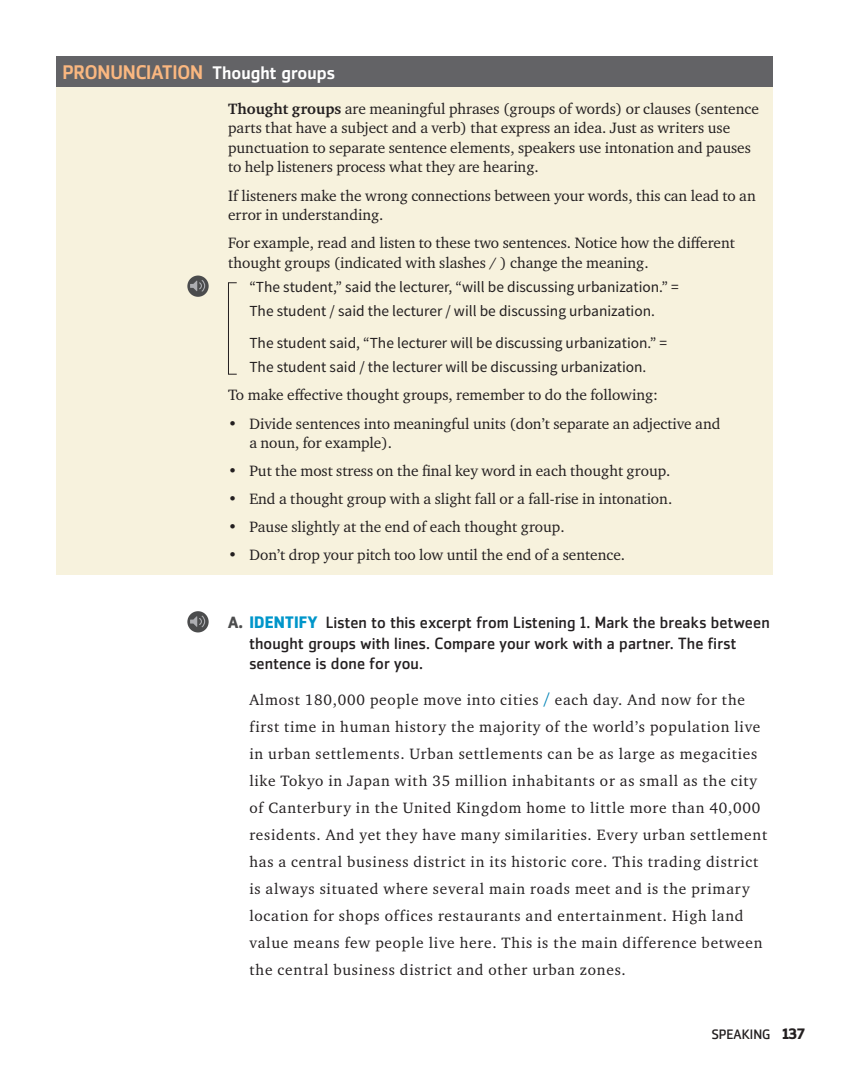
<style>
.page{position:relative;width:859px;height:1069px;background:#fff}
.page>*{position:absolute;margin:0;border:0;box-sizing:border-box;transform-origin:0 0}
.t1{font:500 19.5px "Zemestro Std";letter-spacing:-.01em;color:#fab780}
.t2{font:16.2px/20.5px "Zemestro Std";letter-spacing:.005em;color:#231f20}
.t3{font:15.3px/19.5px "Charter ITC Std";letter-spacing:.005em;color:#231f20}
.t4{font:15.3px/27px "Charter ITC Std";letter-spacing:.05em;color:#231f20}
.t5{font:15.3px/23.7px "Source Sans Pro";color:#231f20}
.t6{font:13.5px "Zemestro Std";color:#231f20}
.s1{font-size:18px;color:#fff}
.s2{font-weight:700}
.s3{font-weight:700;color:#4b4c4d}
.s4{font-weight:700;font-size:16.5px;color:#0096ca}
.s5{font-family:"Blueprintfor OUP";font-size:18px;color:#0083b6}
.s6{font-weight:700;font-size:15px}
</style>
<div class="page">
<div style="left:57px;top:56px;width:715px;height:32px;background:#636366"></div>
<div style="left:57px;top:88px;width:715px;height:487px;background:#f7f2dd"></div>
<svg style="left:228px;top:282px;width:9px;height:93px"></svg>
<svg style="left:187px;top:275px;width:21px;height:22px"></svg>
<svg style="left:190px;top:280px;width:15px;height:11px"></svg>
<div style="left:187px;top:611px;width:21px;height:21px;background:#4b4c4d;border-radius:50%"></div>
<svg style="left:190px;top:615px;width:15px;height:12px"></svg>
<p class="t1" style="left:63px;top:60px;width:274px">PRONUNCIATION <span class="s1">Thought groups</span></p>
<p class="t3" style="left:228px;top:99px;width:532px"><span class="s2">Thought groups</span> are meaningful phrases (groups of words) or clauses (sentence parts that have a subject and a verb) that express an idea. Just as writers use punctuation to separate sentence elements, speakers use intonation and pauses to help listeners process what they are hearing.</p>
<p class="t3" style="left:228px;top:185px;width:529px">If listeners make the wrong connections between your words, this can lead to an error in understanding.</p>
<p class="t3" style="left:228px;top:233px;width:508px">For example, read and listen to these two sentences. Notice how the different thought groups (indicated with slashes / ) change the meaning.</p>
<p class="t5" style="left:249px;top:276px;width:430px">“The student,” said the lecturer, “will be discussing urbanization.” =<br>The student / said the lecturer / will be discussing urbanization.</p>
<p class="t5" style="left:249px;top:332px;width:419px">The student said, “The lecturer will be discussing urbanization.” =<br>The student said / the lecturer will be discussing urbanization.</p>
<p class="t3" style="left:228px;top:385px;width:431px">To make effective thought groups, remember to do the following:</p>
<p class="t3" style="left:249px;top:413px;width:472px;text-indent:-21px">• Divide sentences into meaningful units (don’t separate an adjective and a noun, for example).</p>
<p class="t3" style="left:228px;top:461px;width:443px">• Put the most stress on the final key word in each thought group.</p>
<p class="t3" style="left:228px;top:489px;width:445px">• End a thought group with a slight fall or a fall-rise in intonation.</p>
<p class="t3" style="left:228px;top:517px;width:338px">• Pause slightly at the end of each thought group.</p>
<p class="t3" style="left:228px;top:545px;width:398px">• Don’t drop your pitch too low until the end of a sentence.</p>
<p class="t2" style="left:249px;top:612px;width:521px;text-indent:-21px"><span class="s3">A.</span> <span class="s4">IDENTIFY</span> Listen to this excerpt from Listening 1. Mark the breaks between thought groups with lines. Compare your work with a partner. The first sentence is done for you.</p>
<p class="t4" style="left:249px;top:685px;width:519px">Almost 180,000 people move into cities <span class="s5">/</span> each day. And now for the first time in human history the majority of the world’s population live in urban settlements. Urban settlements can be as large as megacities like Tokyo in Japan with 35 million inhabitants or as small as the city of Canterbury in the United Kingdom home to little more than 40,000 residents. And yet they have many similarities. Every urban settlement has a central business district in its historic core. This trading district is always situated where several main roads meet and is the primary location for shops offices restaurants and entertainment. High land value means few people live here. This is the main difference between the central business district and other urban zones.</p>
<p class="t6" style="left:711px;top:1026px;width:94px">SPEAKING <span class="s6">137</span></p>
</div>
